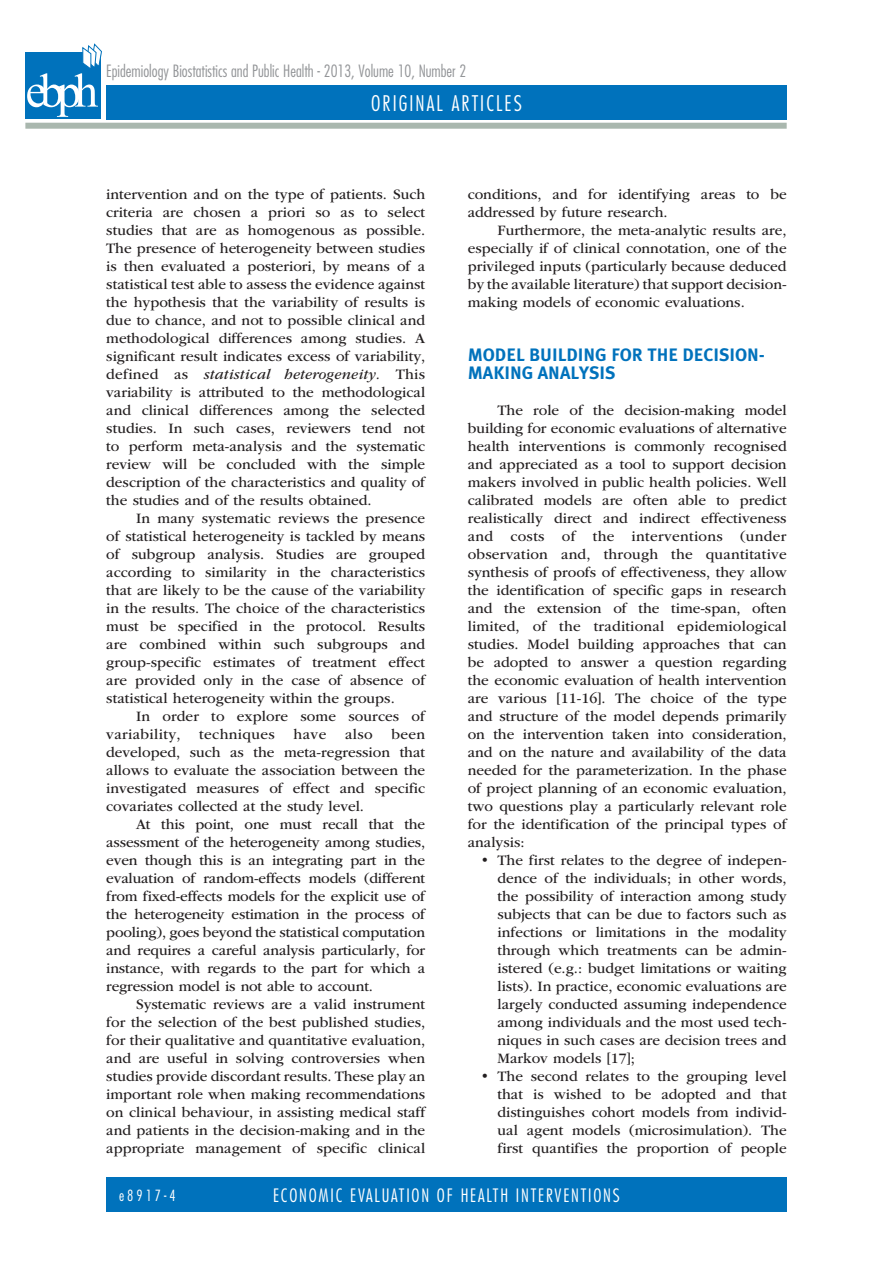
<style>
.page{position:relative;width:893px;height:1263px;background:#fff}
.page>*{position:absolute;margin:0;border:0;box-sizing:border-box;transform-origin:0 0}
.t1{font:300 condensed 21px "Futura Std";letter-spacing:.1em;color:#fff}
.t2{font:700 18px/18px "Meta Plus";color:#0072bc}
.t3{font:300 condensed 18px "Futura Std";letter-spacing:.1em;color:#fff}
.t4{font:300 condensed 16.5px "Futura Std";color:#939598}
.t5{font:15px/18px "ITC Garamond Std";color:#231f20;text-align:justify}
.t6{font:300 condensed 15px "Futura Std";letter-spacing:.2em;color:#fff}
.s1{font-style:italic}
</style>
<div class="page">
<div style="left:106px;top:85px;width:681px;height:34px;background:#0072bc"></div>
<div style="left:106px;top:1178px;width:681px;height:34px;background:#0072bc"></div>
<div style="left:25px;top:123px;width:762px;height:6px;background:#a9b7ae"></div>
<div style="left:25px;top:52px;width:76px;height:67px;background:#0072bc"></div>
<svg style="left:27px;top:43px;width:75px;height:74px"></svg>
<p class="t4" style="left:106px;top:62px;width:361px">Epidemiology Biostatistics and Public Health - 2013, Volume 10, Number 2</p>
<h1 class="t1" style="left:371px;top:91px;width:152px">ORIGINAL ARTICLES</h1>
<p class="t5" style="left:106px;top:185px;width:320px">intervention and on the type of patients. Such criteria are chosen a priori so as to select studies that are as homogenous as possible.<br>The presence of heterogeneity between studies is then evaluated a posteriori, by means of a statistical test able to assess the evidence against the hypothesis that the variability of results is due to chance, and not to possible clinical and methodological differences among studies. A significant result indicates excess of variability, defined as <span class="s1">statistical heterogeneity.</span> This variability is attributed to the methodological and clinical differences among the selected studies. In such cases, reviewers tend not to perform meta-analysis and the systematic review will be concluded with the simple description of the characteristics and quality of the studies and of the results obtained.</p>
<p class="t5" style="left:106px;top:509px;width:320px;text-indent:30px">In many systematic reviews the presence of statistical heterogeneity is tackled by means of subgroup analysis. Studies are grouped according to similarity in the characteristics that are likely to be the cause of the variability in the results. The choice of the characteristics must be specified in the protocol. Results are combined within such subgroups and group-specific estimates of treatment effect are provided only in the case of absence of statistical heterogeneity within the groups.</p>
<p class="t5" style="left:106px;top:707px;width:320px;text-indent:30px">In order to explore some sources of variability, techniques have also been developed, such as the meta-regression that allows to evaluate the association between the investigated measures of effect and specific covariates collected at the study level.</p>
<p class="t5" style="left:106px;top:815px;width:320px;text-indent:30px">At this point, one must recall that the assessment of the heterogeneity among studies, even though this is an integrating part in the evaluation of random-effects models (different from fixed-effects models for the explicit use of the heterogeneity estimation in the process of pooling), goes beyond the statistical computation and requires a careful analysis particularly, for instance, with regards to the part for which a regression model is not able to account.</p>
<p class="t5" style="left:106px;top:995px;width:320px;text-indent:30px">Systematic reviews are a valid instrument for the selection of the best published studies, for their qualitative and quantitative evaluation, and are useful in solving controversies when studies provide discordant results. These play an important role when making recommendations on clinical behaviour, in assisting medical staff and patients in the decision-making and in the appropriate management of specific clinical</p>
<p class="t5" style="left:468px;top:185px;width:320px">conditions, and for identifying areas to be addressed by future research.</p>
<p class="t5" style="left:468px;top:221px;width:320px;text-indent:30px">Furthermore, the meta-analytic results are, especially if of clinical connotation, one of the privileged inputs (particularly because deduced by the available literature) that support decision&shy;making models of economic evaluations.</p>
<p class="t2" style="left:468px;top:345px;width:299px">MODEL BUILDING FOR THE DECISION-<br>MAKING ANALYSIS</p>
<p class="t5" style="left:468px;top:401px;width:321px;text-indent:30px">The role of the decision-making model building for economic evaluations of alternative health interventions is commonly recognised and appreciated as a tool to support decision makers involved in public health policies. Well calibrated models are often able to predict realistically direct and indirect effectiveness and costs of the interventions (under observation and, through the quantitative synthesis of proofs of effectiveness, they allow the identification of specific gaps in research and the extension of the time-span, often limited, of the traditional epidemiological studies. Model building approaches that can be adopted to answer a question regarding the economic evaluation of health intervention are various [11-16]. The choice of the type and structure of the model depends primarily on the intervention taken into consideration, and on the nature and availability of the data needed for the parameterization. In the phase of project planning of an economic evaluation, two questions play a particularly relevant role for the identification of the principal types of analysis:</p>
<p class="t5" style="left:497px;top:851px;width:291px;text-indent:-17px">• The first relates to the degree of indepen&shy;dence of the individuals; in other words, the possibility of interaction among study subjects that can be due to factors such as infections or limitations in the modality through which treatments can be admin&shy;istered (e.g.: budget limitations or waiting lists). In practice, economic evaluations are largely conducted assuming independence among individuals and the most used tech&shy;niques in such cases are decision trees and Markov models [17];</p>
<p class="t5" style="left:497px;top:1067px;width:291px;text-indent:-17px">• The second relates to the grouping level that is wished to be adopted and that distinguishes cohort models from individ&shy;ual agent models (microsimulation). The first quantifies the proportion of people</p>
<p class="t6" style="left:119px;top:1187px;width:58px">e8917-4</p>
<p class="t3" style="left:273px;top:1185px;width:348px">ECONOMIC EVALUATION OF HEALTH INTERVENTIONS</p>
</div>
